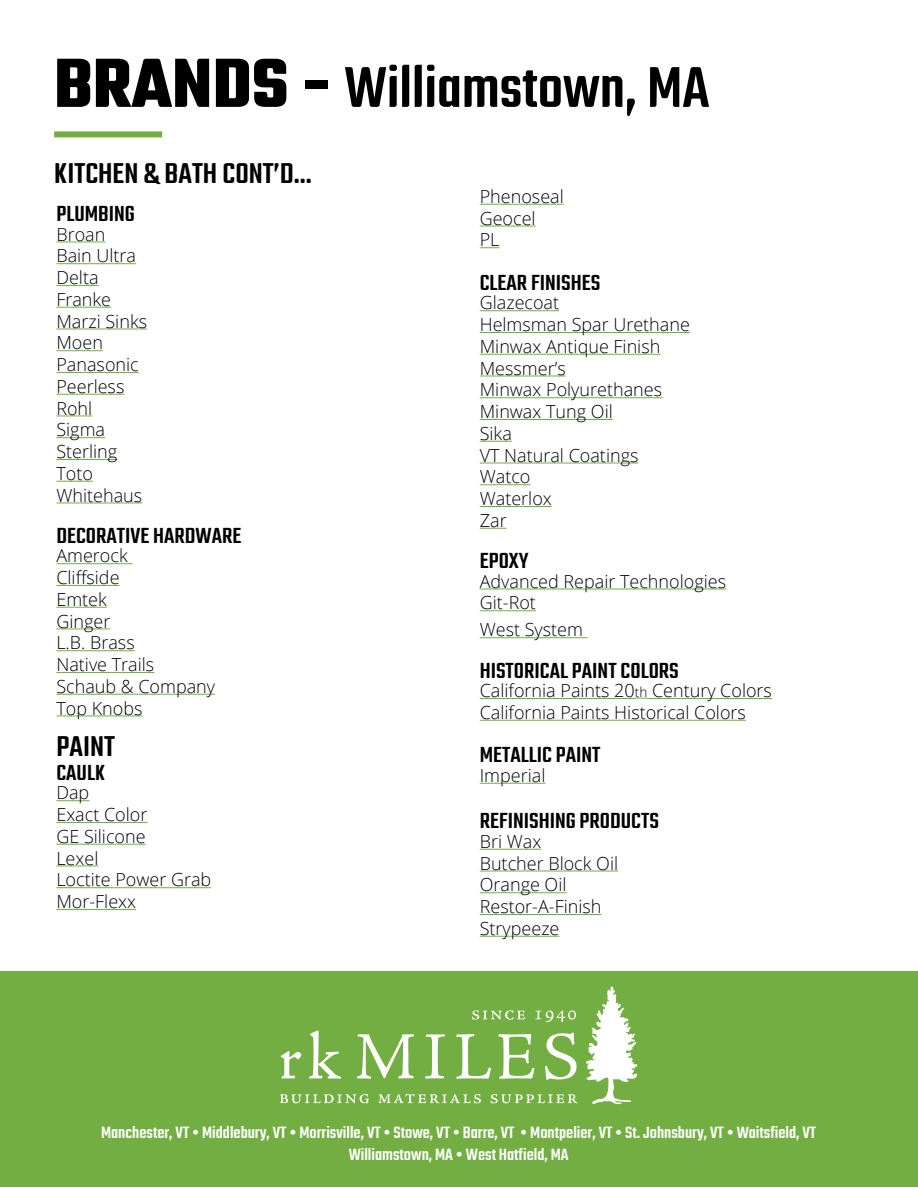
<style>
.page{position:relative;width:918px;height:1188px;background:#fff}
.page>*{position:absolute;margin:0;border:0;box-sizing:border-box;transform-origin:0 0}
.t1{font:500 63px "Industrial";color:#000}
.t2{font:500 31.5px "Industrial";color:#000}
.t3{font:500 24px "Industrial";color:#000}
.t4{font:300 18px/21.8px "Open Sans";color:#000}
.t5{font:500 18px/21.6px "Industrial";color:#fff;text-align:center}
.s1{font-weight:700;font-size:75px}
.s2{font-size:13.5px}
</style>
<div class="page">
<div style="left:0;top:971px;width:918px;height:216px;background:#73ae43"></div>
<div style="left:54px;top:131px;width:108px;height:6px;background:#73ae43"></div>
<svg style="left:280px;top:1094px;width:89px;height:9px"></svg>
<svg style="left:379px;top:1094px;width:102px;height:9px"></svg>
<svg style="left:491px;top:1094px;width:87px;height:9px"></svg>
<svg style="left:472px;top:1010px;width:53px;height:10px"></svg>
<svg style="left:535px;top:1010px;width:41px;height:12px"></svg>
<svg style="left:281px;top:1051px;width:20px;height:27px"></svg>
<svg style="left:309px;top:1030px;width:32px;height:49px"></svg>
<svg style="left:357px;top:1034px;width:57px;height:45px"></svg>
<svg style="left:425px;top:1034px;width:20px;height:45px"></svg>
<svg style="left:456px;top:1034px;width:35px;height:45px"></svg>
<svg style="left:499px;top:1034px;width:35px;height:45px"></svg>
<svg style="left:545px;top:1033px;width:32px;height:47px"></svg>
<svg style="left:586px;top:987px;width:51px;height:117px"></svg>
<hr style="left:56px;top:242px;width:49px;height:1px;background:#73ae43">
<hr style="left:56px;top:263px;width:80px;height:1px;background:#73ae43">
<hr style="left:56px;top:285px;width:43px;height:1px;background:#73ae43">
<hr style="left:56px;top:307px;width:55px;height:1px;background:#73ae43">
<hr style="left:56px;top:329px;width:91px;height:1px;background:#73ae43">
<hr style="left:56px;top:350px;width:47px;height:1px;background:#73ae43">
<hr style="left:56px;top:372px;width:83px;height:1px;background:#73ae43">
<hr style="left:56px;top:394px;width:68px;height:1px;background:#73ae43">
<hr style="left:56px;top:416px;width:36px;height:1px;background:#73ae43">
<hr style="left:56px;top:437px;width:49px;height:1px;background:#73ae43">
<hr style="left:56px;top:459px;width:61px;height:1px;background:#73ae43">
<hr style="left:56px;top:481px;width:37px;height:1px;background:#73ae43">
<hr style="left:56px;top:503px;width:86px;height:1px;background:#73ae43">
<hr style="left:56px;top:563px;width:76px;height:1px;background:#73ae43">
<hr style="left:56px;top:585px;width:64px;height:1px;background:#73ae43">
<hr style="left:56px;top:607px;width:51px;height:1px;background:#73ae43">
<hr style="left:56px;top:629px;width:54px;height:1px;background:#73ae43">
<hr style="left:56px;top:650px;width:79px;height:1px;background:#73ae43">
<hr style="left:56px;top:672px;width:98px;height:1px;background:#73ae43">
<hr style="left:56px;top:694px;width:159px;height:1px;background:#73ae43">
<hr style="left:56px;top:716px;width:86px;height:1px;background:#73ae43">
<hr style="left:56px;top:800px;width:33px;height:1px;background:#73ae43">
<hr style="left:56px;top:822px;width:91px;height:1px;background:#73ae43">
<hr style="left:56px;top:844px;width:90px;height:1px;background:#73ae43">
<hr style="left:56px;top:866px;width:42px;height:1px;background:#73ae43">
<hr style="left:56px;top:887px;width:155px;height:1px;background:#73ae43">
<hr style="left:56px;top:909px;width:80px;height:1px;background:#73ae43">
<hr style="left:480px;top:204px;width:84px;height:1px;background:#73ae43">
<hr style="left:480px;top:226px;width:56px;height:1px;background:#73ae43">
<svg style="left:480px;top:247px;width:20px;height:1px"></svg>
<hr style="left:480px;top:310px;width:79px;height:1px;background:#73ae43">
<hr style="left:480px;top:332px;width:210px;height:1px;background:#73ae43">
<hr style="left:480px;top:354px;width:180px;height:1px;background:#73ae43">
<hr style="left:480px;top:376px;width:86px;height:1px;background:#73ae43">
<hr style="left:480px;top:397px;width:182px;height:1px;background:#73ae43">
<hr style="left:480px;top:419px;width:133px;height:1px;background:#73ae43">
<hr style="left:480px;top:441px;width:32px;height:1px;background:#73ae43">
<hr style="left:480px;top:463px;width:158px;height:1px;background:#73ae43">
<hr style="left:480px;top:484px;width:50px;height:1px;background:#73ae43">
<hr style="left:480px;top:506px;width:72px;height:1px;background:#73ae43">
<svg style="left:480px;top:528px;width:27px;height:1px"></svg>
<hr style="left:480px;top:589px;width:246px;height:1px;background:#73ae43">
<hr style="left:480px;top:610px;width:56px;height:1px;background:#73ae43">
<hr style="left:480px;top:637px;width:108px;height:1px;background:#73ae43">
<hr style="left:480px;top:698px;width:155px;height:1px;background:#73ae43">
<svg style="left:635px;top:698px;width:12px;height:1px"></svg>
<hr style="left:647px;top:698px;width:125px;height:1px;background:#73ae43">
<hr style="left:480px;top:720px;width:266px;height:1px;background:#73ae43">
<hr style="left:480px;top:783px;width:65px;height:1px;background:#73ae43">
<hr style="left:480px;top:849px;width:61px;height:1px;background:#73ae43">
<hr style="left:480px;top:871px;width:138px;height:1px;background:#73ae43">
<hr style="left:480px;top:892px;width:87px;height:1px;background:#73ae43">
<hr style="left:480px;top:914px;width:121px;height:1px;background:#73ae43">
<hr style="left:480px;top:936px;width:80px;height:1px;background:#73ae43">
<h1 class="t1" style="left:54px;top:63px;width:657px"><span class="s1">BRANDS -</span> Williamstown, MA</h1>
<h2 class="t2" style="left:54px;top:161px;width:259px">KITCHEN &amp; BATH CONT’D...</h2>
<h3 class="t3" style="left:56px;top:204px;width:80px">PLUMBING</h3>
<p class="t4" style="left:56px;top:225px;width:92px">Broan<br>Bain Ultra<br>Delta<br>Franke<br>Marzi Sinks<br>Moen<br>Panasonic<br>Peerless<br>Rohl<br>Sigma<br>Sterling<br>Toto<br>Whitehaus</p>
<h3 class="t3" style="left:56px;top:526px;width:187px">DECORATIVE HARDWARE</h3>
<p class="t4" style="left:56px;top:547px;width:160px">Amerock<br>Cliffside<br>Emtek<br>Ginger<br>L.B. Brass<br>Native Trails<br>Schaub &amp; Company<br>Top Knobs</p>
<h2 class="t2" style="left:56px;top:734px;width:60px">PAINT</h2>
<h3 class="t3" style="left:56px;top:763px;width:50px">CAULK</h3>
<p class="t4" style="left:56px;top:784px;width:156px">Dap<br>Exact Color<br>GE Silicone<br>Lexel<br>Loctite Power Grab<br>Mor-Flexx</p>
<p class="t4" style="left:480px;top:187px;width:86px">Phenoseal<br>Geocel<br>PL</p>
<h3 class="t3" style="left:480px;top:273px;width:122px">CLEAR FINISHES</h3>
<p class="t4" style="left:480px;top:294px;width:212px">Glazecoat<br>Helmsman Spar Urethane<br>Minwax Antique Finish<br>Messmer’s<br>Minwax Polyurethanes<br>Minwax Tung Oil<br>Sika<br>VT Natural Coatings<br>Watco<br>Waterlox<br>Zar</p>
<h3 class="t3" style="left:480px;top:551px;width:50px">EPOXY</h3>
<p class="t4" style="left:480px;top:572px;width:248px">Advanced Repair Technologies<br>Git-Rot</p>
<p class="t4" style="left:480px;top:621px;width:105px">West System</p>
<h3 class="t3" style="left:480px;top:661px;width:201px">HISTORICAL PAINT COLORS</h3>
<p class="t4" style="left:480px;top:682px;width:294px">California Paints 20<span class="s2">th</span> Century Colors<br>California Paints Historical Colors</p>
<h3 class="t3" style="left:480px;top:746px;width:122px">METALLIC PAINT</h3>
<p class="t4" style="left:480px;top:766px;width:67px">Imperial</p>
<h3 class="t3" style="left:480px;top:812px;width:181px">REFINISHING PRODUCTS</h3>
<p class="t4" style="left:480px;top:832px;width:140px">Bri Wax<br>Butcher Block Oil<br>Orange Oil<br>Restor-A-Finish<br>Strypeeze</p>
<p class="t5" style="left:101px;top:1122px;width:717px">Manchester, VT • Middlebury, VT • Morrisville, VT • Stowe, VT • Barre, VT • Montpelier, VT • St. Johnsbury, VT • Waitsfield, VT<br>Williamstown, MA • West Hatfield, MA</p>
</div>
